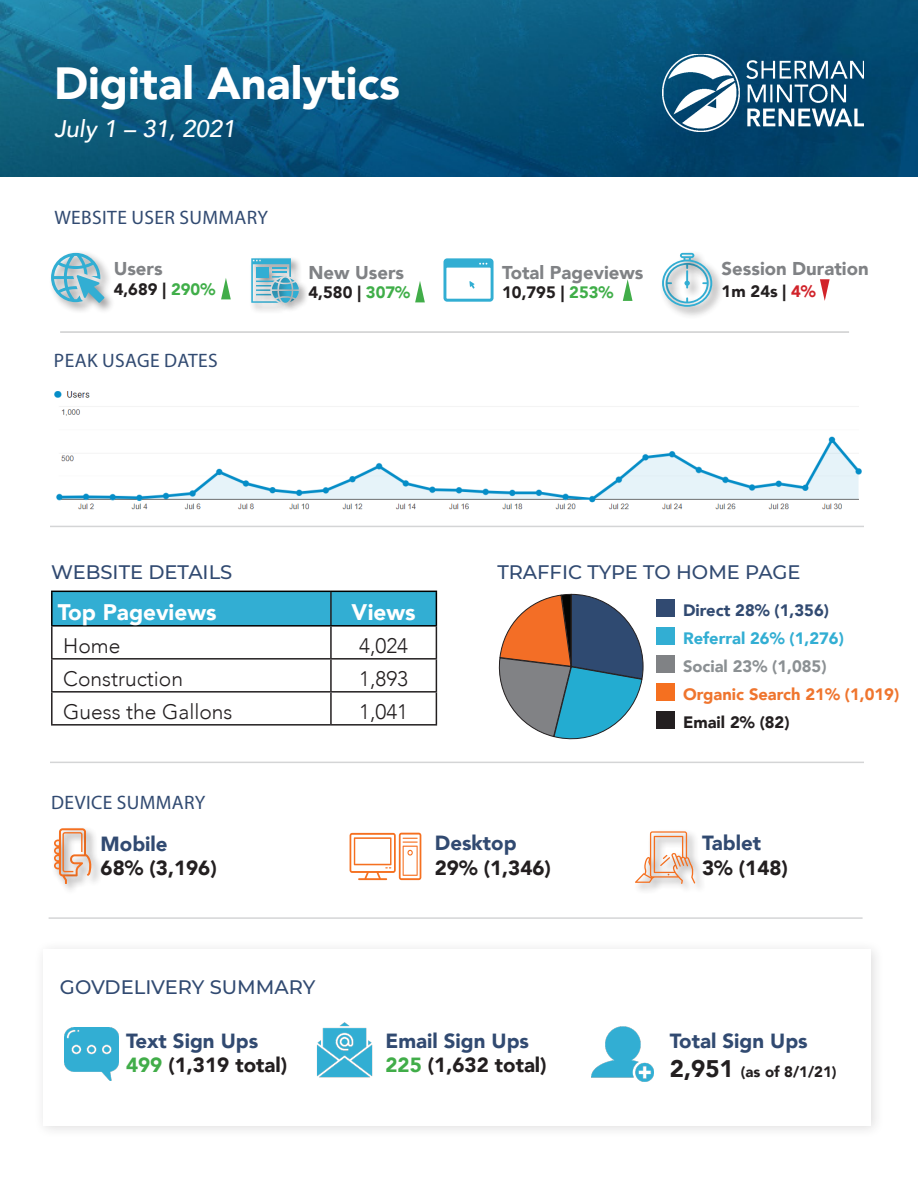
<style>
.page{position:relative;width:918px;height:1188px;background:#fff}
.page>*{position:absolute;margin:0;border:0;box-sizing:border-box;transform-origin:0 0}
.t1{font:900 45px "Avenir";color:#fff}
.t2{font:italic 500 24px "Avenir";color:#fff}
.t3{font:900 22.5px "Avenir";color:#fff}
.t4{font:300 21px "Avenir";color:#231f20}
.t5{font:900 20.4px/24.6px "Avenir";color:#314a71}
.t6{font:900 20.4px/24.6px "Avenir";color:#231f20}
.t7{font:500 19.5px "Montserrat";color:#314a71}
.t8{font:19.5px "Myriad Pro";letter-spacing:.02em;color:#314a71}
.t9{font:900 18.45px "Avenir";color:#808285}
.t10{font:900 16.5px "Avenir";color:#231f20}
.t11{font:900 16.5px "Avenir";color:#ef752e}
.t12{font:900 16.5px "Avenir";color:#32aed3}
.t13{font:900 16.5px "Avenir";color:#314a71}
.t14{font:900 16.5px "Avenir";color:#8b9093}
.t15{font:900 15px "Avenir";color:#231f20}
.s1{color:#40ae49}
.s2{color:#d1232a}
.s3{color:#314a71}
.s4{color:#41ad49}
.s5{color:#231f20}
.s6{font-size:24px}
</style>
<div class="page">
<div style="left:34px;top:940px;width:851px;height:199px;background:#f9f9f9"></div>
<div style="left:43px;top:949px;width:828px;height:177px;background:#fff"></div>
<img style="left:0;top:0;width:918px;height:176px">
<img style="left:662px;top:54px;width:202px;height:78px">
<div style="left:48px;top:250px;width:65px;height:64px;background:#231f20;opacity:.5"></div>
<div style="left:75px;top:273px;width:41px;height:42px;background:#231f20;opacity:.5"></div>
<svg style="left:51px;top:253px;width:53px;height:50px;background:#94c7d6"></svg>
<div style="left:289px;top:277px;width:15px;height:15px;background:#231f20;opacity:.5"></div>
<div style="left:291px;top:289px;width:19px;height:20px;background:#231f20;opacity:.5"></div>
<div style="left:249px;top:256px;width:53px;height:58px;background:#231f20;opacity:.5"></div>
<div style="left:254px;top:292px;width:27px;height:14px;background:#e8e8e8"></div>
<svg style="left:251px;top:258px;width:48px;height:45px;background:#87bfd0"></svg>
<div style="left:659px;top:250px;width:66px;height:69px;background:#231f20;opacity:.5"></div>
<svg style="left:662px;top:253px;width:50px;height:54px"></svg>
<div style="left:53px;top:592px;width:383px;height:33px;background:#32aed3"></div>
<hr style="left:330px;top:592px;width:2px;height:33px;background:#231f20">
<hr style="left:51px;top:627px;width:2px;height:31px;background:#231f20">
<hr style="left:330px;top:627px;width:2px;height:31px;background:#231f20">
<hr style="left:436px;top:627px;width:1px;height:31px;background:#231f20">
<hr style="left:51px;top:658px;width:280px;height:2px;background:#231f20">
<hr style="left:51px;top:660px;width:2px;height:31px;background:#231f20">
<hr style="left:331px;top:658px;width:106px;height:2px;background:#231f20">
<hr style="left:330px;top:660px;width:2px;height:31px;background:#231f20">
<hr style="left:436px;top:660px;width:1px;height:31px;background:#231f20">
<hr style="left:51px;top:691px;width:280px;height:2px;background:#231f20">
<hr style="left:51px;top:693px;width:2px;height:31px;background:#231f20">
<hr style="left:331px;top:691px;width:106px;height:2px;background:#231f20">
<hr style="left:330px;top:693px;width:2px;height:31px;background:#231f20">
<hr style="left:436px;top:693px;width:1px;height:31px;background:#231f20">
<hr style="left:51px;top:724px;width:280px;height:2px;background:#231f20">
<hr style="left:331px;top:724px;width:106px;height:2px;background:#231f20">
<hr style="left:51px;top:591px;width:280px;height:1px;background:#000">
<hr style="left:51px;top:592px;width:2px;height:33px;background:#000">
<hr style="left:331px;top:591px;width:106px;height:1px;background:#000">
<hr style="left:436px;top:592px;width:1px;height:33px;background:#000">
<hr style="left:51px;top:625px;width:280px;height:2px;background:#000">
<hr style="left:331px;top:625px;width:106px;height:2px;background:#000">
<img style="left:54px;top:391px;width:808px;height:119px">
<svg style="left:443px;top:258px;width:51px;height:44px"></svg>
<hr style="left:60px;top:331px;width:789px;height:2px;background:#808285">
<hr style="left:49px;top:917px;width:814px;height:2px;background:#939598">
<hr style="left:50px;top:762px;width:814px;height:1px;background:#939598">
<hr style="left:50px;top:526px;width:814px;height:1px;background:#939598">
<svg style="left:350px;top:833px;width:71px;height:47px"></svg>
<div style="left:52px;top:826px;width:51px;height:69px;background:#231f20;opacity:.5"></div>
<div style="left:60px;top:830px;width:34px;height:54px;background:#231f20;opacity:.5"></div>
<svg style="left:54px;top:828px;width:39px;height:56px"></svg>
<div style="left:633px;top:829px;width:73px;height:66px;background:#231f20;opacity:.5"></div>
<svg style="left:635px;top:831px;width:60px;height:53px"></svg>
<div style="left:656px;top:599px;width:18px;height:18px;background:#314a71"></div>
<div style="left:656px;top:627px;width:18px;height:18px;background:#32aed3"></div>
<div style="left:656px;top:655px;width:18px;height:18px;background:#808285"></div>
<div style="left:656px;top:683px;width:18px;height:18px;background:#f57020"></div>
<div style="left:656px;top:711px;width:18px;height:18px;background:#231f20"></div>
<img style="left:65px;top:1027px;width:53px;height:53px">
<img style="left:317px;top:1022px;width:56px;height:56px">
<img style="left:592px;top:1026px;width:62px;height:55px">
<svg style="left:221px;top:278px;width:10px;height:21px"></svg>
<svg style="left:415px;top:281px;width:10px;height:21px"></svg>
<svg style="left:623px;top:279px;width:10px;height:22px"></svg>
<svg style="left:820px;top:279px;width:10px;height:22px"></svg>
<svg style="left:498px;top:594px;width:146px;height:146px"></svg>
<p class="t1" style="left:54px;top:45px;width:348px">Digital Analytics</p>
<p class="t2" style="left:54px;top:114px;width:183px">July 1 – 31, 2021</p>
<p class="t8" style="left:54px;top:205px;width:215px">WEBSITE USER SUMMARY</p>
<p class="t9" style="left:114px;top:253px;width:51px">Users</p>
<p class="t10" style="left:114px;top:275px;width:103px">4,689 | <span class="s1">290%</span></p>
<p class="t8" style="left:54px;top:348px;width:165px">PEAK USAGE DATES</p>
<p class="t9" style="left:309px;top:256px;width:97px">New Users</p>
<p class="t10" style="left:309px;top:279px;width:103px">4,580 | <span class="s1">307%</span></p>
<p class="t9" style="left:502px;top:256px;width:143px">Total Pageviews</p>
<p class="t10" style="left:502px;top:279px;width:113px">10,795 | <span class="s1">253%</span></p>
<p class="t9" style="left:722px;top:253px;width:149px">Session Duration</p>
<p class="t10" style="left:722px;top:277px;width:96px">1m 24s | <span class="s2">4%</span></p>
<p class="t7" style="left:51px;top:559px;width:183px">WEBSITE DETAILS</p>
<p class="t3" style="left:58px;top:593px;width:160px">Top Pageviews</p>
<p class="t3" style="left:352px;top:593px;width:65px">Views</p>
<p class="t4" style="left:63px;top:633px;width:59px">Home</p>
<p class="t4" style="left:359px;top:633px;width:51px">4,024</p>
<p class="t4" style="left:63px;top:666px;width:121px">Construction</p>
<p class="t4" style="left:359px;top:666px;width:51px">1,893</p>
<p class="t4" style="left:63px;top:699px;width:171px">Guess the Gallons</p>
<p class="t4" style="left:359px;top:699px;width:51px">1,041</p>
<p class="t7" style="left:497px;top:559px;width:305px">TRAFFIC TYPE TO HOME PAGE</p>
<p class="t13" style="left:683px;top:596px;width:147px">Direct 28% (1,356)</p>
<p class="t12" style="left:683px;top:624px;width:162px">Referral 26% (1,276)</p>
<p class="t14" style="left:683px;top:652px;width:145px">Social 23% (1,085)</p>
<p class="t11" style="left:683px;top:680px;width:218px">Organic Search 21% (1,019)</p>
<p class="t10" style="left:683px;top:708px;width:108px">Email 2% (82)</p>
<p class="t8" style="left:51px;top:790px;width:156px">DEVICE SUMMARY</p>
<p class="t5" style="left:101px;top:831px;width:69px">Mobile</p>
<p class="t6" style="left:101px;top:855px;width:118px">68% (3,196)</p>
<p class="t5" style="left:435px;top:830px;width:83px">Desktop</p>
<p class="t6" style="left:435px;top:855px;width:118px">29% (1,346)</p>
<p class="t5" style="left:702px;top:830px;width:60px">Tablet</p>
<p class="t6" style="left:702px;top:855px;width:87px">3% (148)</p>
<p class="t7" style="left:60px;top:974px;width:257px">GOVDELIVERY SUMMARY</p>
<p class="t6" style="left:126px;top:1028px;width:163px"><span class="s3">Text Sign Ups<br></span><span class="s4">499</span> (1,319 total)</p>
<p class="t5" style="left:385px;top:1028px;width:163px">Email Sign Ups<br><span class="s4">225</span> <span class="s5">(1,632 total)</span></p>
<p class="t5" style="left:670px;top:1028px;width:139px">Total Sign Ups</p>
<p class="t15" style="left:670px;top:1059px;width:168px"><span class="s6">2,951</span> (as of 8/1/21)</p>
</div>
